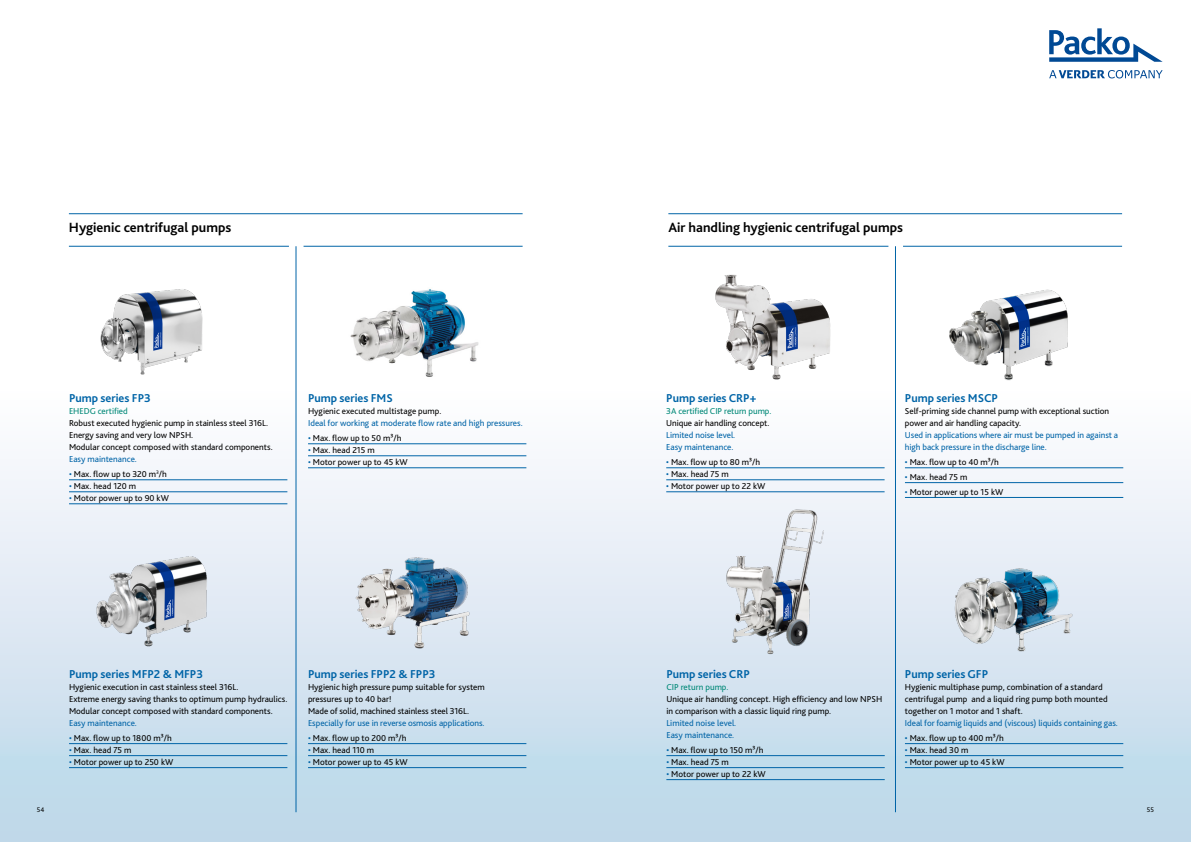
<style>
.page{position:relative;width:1191px;height:842px;background:#fff}
.page>*{position:absolute;margin:0;border:0;box-sizing:border-box;transform-origin:0 0}
.t1{font:700 14px "Bliss 2";color:#000}
.t2{font:700 12px "Bliss 2";letter-spacing:-.005em;color:#0064a7}
.Standaard{font:9px/12px "Bliss 2";color:#000}
.Standaard-2{font:9px/12px "Bliss 2";letter-spacing:-.005em;color:#0064a7}
.t3{font:9px "Bliss 2";letter-spacing:-.005em;color:#087}
.t4{font:7px "Bliss 2";color:#000}
.s1{color:#0064a7}
</style>
<div class="page">
<div style="left:0;top:388px;width:1191px;height:454px;background:linear-gradient(to bottom,#fffdff,#bad6e8)"></div>
<svg style="left:1049px;top:28px;width:113px;height:34px"></svg>
<svg style="left:1049px;top:70px;width:113px;height:8px"></svg>
<hr style="left:69px;top:480px;width:218px;height:1px;background:#0064a7">
<hr style="left:69px;top:492px;width:218px;height:1px;background:#0064a7">
<hr style="left:69px;top:504px;width:218px;height:1px;background:#0064a7">
<hr style="left:308px;top:444px;width:218px;height:1px;background:#0064a7">
<hr style="left:308px;top:456px;width:218px;height:1px;background:#0064a7">
<hr style="left:308px;top:468px;width:218px;height:1px;background:#0064a7">
<hr style="left:69px;top:743px;width:218px;height:1px;background:#0064a7">
<hr style="left:69px;top:755px;width:218px;height:1px;background:#0064a7">
<hr style="left:69px;top:767px;width:218px;height:1px;background:#0064a7">
<hr style="left:308px;top:743px;width:218px;height:1px;background:#0064a7">
<hr style="left:308px;top:755px;width:218px;height:1px;background:#0064a7">
<hr style="left:308px;top:767px;width:218px;height:1px;background:#0064a7">
<hr style="left:69px;top:246px;width:220px;height:1px;background:#0064a7">
<hr style="left:69px;top:213px;width:453px;height:1px;background:#0064a7">
<hr style="left:296px;top:246px;width:1px;height:566px;background:#0064a7">
<hr style="left:303px;top:246px;width:219px;height:1px;background:#0064a7">
<img style="left:350px;top:289px;width:129px;height:88px">
<hr style="left:666px;top:468px;width:218px;height:1px;background:#0064a7">
<hr style="left:666px;top:480px;width:218px;height:1px;background:#0064a7">
<hr style="left:666px;top:492px;width:218px;height:1px;background:#0064a7">
<hr style="left:668px;top:246px;width:220px;height:1px;background:#0064a7">
<hr style="left:668px;top:213px;width:454px;height:1px;background:#0064a7">
<hr style="left:895px;top:246px;width:1px;height:566px;background:#0064a7">
<hr style="left:903px;top:246px;width:219px;height:1px;background:#0064a7">
<hr style="left:666px;top:755px;width:218px;height:1px;background:#0064a7">
<hr style="left:666px;top:767px;width:218px;height:1px;background:#0064a7">
<hr style="left:666px;top:779px;width:218px;height:1px;background:#0064a7">
<img style="left:342px;top:545px;width:143px;height:108px">
<hr style="left:905px;top:743px;width:218px;height:1px;background:#0064a7">
<hr style="left:905px;top:755px;width:218px;height:1px;background:#0064a7">
<hr style="left:905px;top:767px;width:218px;height:1px;background:#0064a7">
<img style="left:937px;top:554px;width:146px;height:110px">
<hr style="left:905px;top:468px;width:218px;height:1px;background:#0064a7">
<hr style="left:905px;top:482px;width:218px;height:1px;background:#0064a7">
<hr style="left:905px;top:497px;width:218px;height:1px;background:#0064a7">
<img style="left:722px;top:505px;width:110px;height:154px">
<img style="left:100px;top:289px;width:103px;height:86px">
<img style="left:715px;top:274px;width:116px;height:106px">
<img style="left:91px;top:552px;width:122px;height:99px">
<img style="left:935px;top:289px;width:151px;height:104px">
<p class="t1" style="left:69px;top:219px;width:164px">Hygienic centrifugal pumps</p>
<p class="t2" style="left:69px;top:390px;width:83px">Pump series FP3</p>
<p class="t3" style="left:69px;top:405px;width:60px">EHEDG certified</p>
<p class="Standaard" style="left:69px;top:417px;width:201px">Robust executed hygienic pump in stainless steel 316L.</p>
<p class="Standaard" style="left:69px;top:429px;width:126px">Energy saving and very low NPSH.</p>
<p class="Standaard" style="left:69px;top:441px;width:205px">Modular concept composed with standard components.</p>
<p class="Standaard-2" style="left:69px;top:453px;width:69px">Easy maintenance.</p>
<p class="Standaard" style="left:69px;top:468px;width:99px"><span class="s1">•</span> Max. flow up to 320 m<sup>3</sup>/h</p>
<p class="Standaard" style="left:69px;top:480px;width:69px"><span class="s1">•</span> Max. head 120 m</p>
<p class="Standaard" style="left:69px;top:492px;width:101px"><span class="s1">•</span> Motor power up to 90 kW</p>
<p class="t2" style="left:308px;top:390px;width:86px">Pump series FMS</p>
<p class="Standaard" style="left:308px;top:405px;width:135px">Hygienic executed multistage pump.</p>
<p class="Standaard-2" style="left:308px;top:417px;width:216px">Ideal for working at moderate flow rate and high pressures.</p>
<p class="Standaard" style="left:308px;top:432px;width:95px"><span class="s1">•</span> Max. flow up to 50 m³/h</p>
<p class="Standaard" style="left:308px;top:444px;width:68px"><span class="s1">•</span> Max. head 215 m</p>
<p class="Standaard" style="left:308px;top:456px;width:101px"><span class="s1">•</span> Motor power up to 45 kW</p>
<p class="t2" style="left:69px;top:666px;width:136px">Pump series MFP2 &amp; MFP3</p>
<p class="Standaard" style="left:69px;top:681px;width:171px">Hygienic execution in cast stainless steel 316L.</p>
<p class="Standaard" style="left:69px;top:693px;width:220px">Extreme energy saving thanks to optimum pump hydraulics.</p>
<p class="Standaard" style="left:69px;top:705px;width:205px">Modular concept composed with standard components.</p>
<p class="Standaard-2" style="left:69px;top:717px;width:69px">Easy maintenance.</p>
<p class="Standaard" style="left:69px;top:731px;width:104px"><span class="s1">•</span> Max. flow up to 1800 m³/h</p>
<p class="Standaard" style="left:69px;top:743px;width:64px"><span class="s1">•</span> Max. head 75 m</p>
<p class="Standaard" style="left:69px;top:755px;width:106px"><span class="s1">•</span> Motor power up to 250 kW</p>
<p class="t2" style="left:308px;top:666px;width:129px">Pump series FPP2 &amp; FPP3</p>
<p class="Standaard" style="left:308px;top:681px;width:178px">Hygienic high pressure pump suitable for system pressures up to 40 bar!</p>
<p class="Standaard" style="left:308px;top:705px;width:162px">Made of solid, machined stainless steel 316L.</p>
<p class="Standaard-2" style="left:308px;top:717px;width:178px">Especially for use in reverse osmosis applications.</p>
<p class="Standaard" style="left:308px;top:731px;width:100px"><span class="s1">•</span> Max. flow up to 200 m³/h</p>
<p class="Standaard" style="left:308px;top:743px;width:68px"><span class="s1">•</span> Max. head 110 m</p>
<p class="Standaard" style="left:308px;top:755px;width:101px"><span class="s1">•</span> Motor power up to 45 kW</p>
<p class="t1" style="left:668px;top:219px;width:236px">Air handling hygienic centrifugal pumps</p>
<p class="t2" style="left:666px;top:390px;width:92px">Pump series CRP+</p>
<p class="t3" style="left:666px;top:405px;width:107px">3A certified CIP return pump.</p>
<p class="Standaard" style="left:666px;top:417px;width:105px">Unique air handling concept.</p>
<p class="Standaard-2" style="left:666px;top:429px;width:71px">Limited noise level.</p>
<p class="Standaard-2" style="left:666px;top:441px;width:69px">Easy maintenance.</p>
<p class="Standaard" style="left:666px;top:456px;width:95px"><span class="s1">•</span> Max. flow up to 80 m³/h</p>
<p class="Standaard" style="left:666px;top:468px;width:64px"><span class="s1">•</span> Max. head 75 m</p>
<p class="Standaard" style="left:666px;top:480px;width:101px"><span class="s1">•</span> Motor power up to 22 kW</p>
<p class="t2" style="left:905px;top:390px;width:95px">Pump series MSCP</p>
<p class="Standaard" style="left:905px;top:405px;width:206px">Self-priming side channel pump with exceptional suction power and air handling capacity.</p>
<p class="Standaard-2" style="left:905px;top:429px;width:215px">Used in applications where air must be pumped in against a high back pressure in the discharge line.</p>
<p class="Standaard" style="left:905px;top:456px;width:95px"><span class="s1">•</span> Max. flow up to 40 m³/h</p>
<p class="Standaard" style="left:905px;top:470px;width:64px"><span class="s1">•</span> Max. head 75 m</p>
<p class="Standaard" style="left:905px;top:485px;width:100px"><span class="s1">•</span> Motor power up to 15 kW</p>
<p class="t2" style="left:666px;top:666px;width:85px">Pump series CRP</p>
<p class="t3" style="left:666px;top:681px;width:64px">CIP return pump.</p>
<p class="Standaard" style="left:666px;top:693px;width:217px">Unique air handling concept. High efficiency and low NPSH in comparison with a classic liquid ring pump.</p>
<p class="Standaard-2" style="left:666px;top:717px;width:71px">Limited noise level.</p>
<p class="Standaard-2" style="left:666px;top:729px;width:69px">Easy maintenance.</p>
<p class="Standaard" style="left:666px;top:743px;width:99px"><span class="s1">•</span> Max. flow up to 150 m³/h</p>
<p class="Standaard" style="left:666px;top:755px;width:64px"><span class="s1">•</span> Max. head 75 m</p>
<p class="Standaard" style="left:666px;top:767px;width:101px"><span class="s1">•</span> Motor power up to 22 kW</p>
<p class="t2" style="left:905px;top:666px;width:85px">Pump series GFP</p>
<p class="Standaard" style="left:905px;top:681px;width:204px">Hygienic multiphase pump, combination of a standard centrifugal pump and a liquid ring pump both mounted together on 1 motor and 1 shaft.</p>
<p class="Standaard-2" style="left:905px;top:717px;width:214px">Ideal for foamig liquids and (viscous) liquids containing gas.</p>
<p class="Standaard" style="left:905px;top:731px;width:100px"><span class="s1">•</span> Max. flow up to 400 m³/h</p>
<p class="Standaard" style="left:905px;top:743px;width:65px"><span class="s1">•</span> Max. head 30 m</p>
<p class="Standaard" style="left:905px;top:755px;width:101px"><span class="s1">•</span> Motor power up to 45 kW</p>
<p class="t4" style="left:37px;top:805px;width:9px">54</p>
<p class="t4" style="left:1147px;top:805px;width:9px">55</p>
</div>
